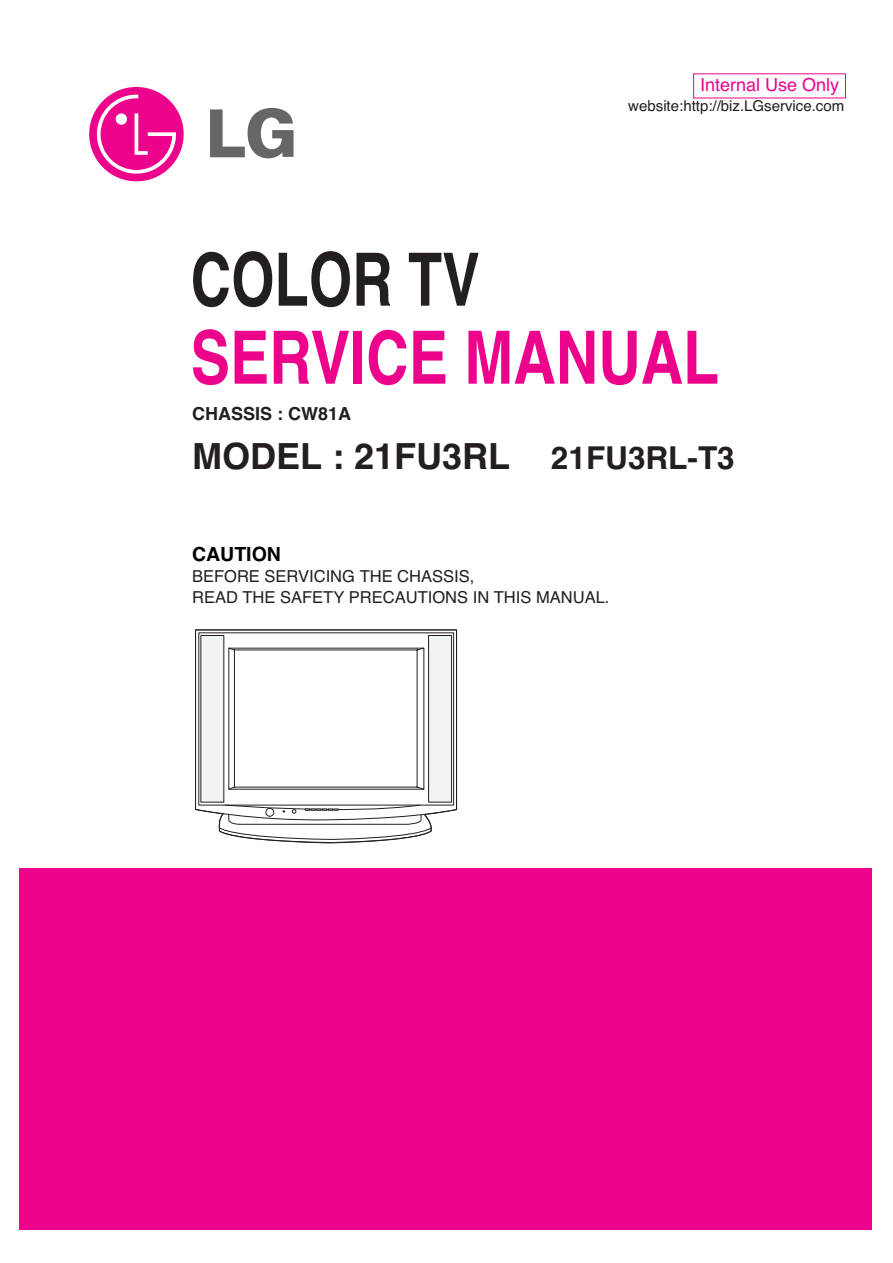
<style>
.page{position:relative;width:893px;height:1263px;background:#fff}
.page>*{position:absolute;margin:0;border:0;box-sizing:border-box;transform-origin:0 0}
.t1{font:700 73.5px "Helvetica";color:#ed028c;scale:.8 1}
.t2{font:700 73.5px "Helvetica";color:#231f20;scale:.76 1}
.t3{font:700 36px "Helvetica";color:#231f20}
.t4{font:700 19.5px "Helvetica";color:#000}
.t5{font:18px "Helvetica";color:#ed028c}
.t6{font:700 18px "Helvetica";color:#231f20}
.t7{font:16.5px/21.1px "Helvetica";color:#231f20}
.t8{font:15px "Helvetica";color:#231f20}
.s1{font-size:31.5px}
</style>
<div class="page">
<div style="left:20px;top:869px;width:852px;height:361px;background:#ed028c"></div>
<svg style="left:210px;top:108px;width:83px;height:50px"></svg>
<div style="left:89px;top:87px;width:95px;height:94px;background:#ed028c;border-radius:50%"></div>
<svg style="left:97px;top:95px;width:79px;height:79px"></svg>
<svg style="left:195px;top:629px;width:262px;height:215px"></svg>
<p class="t5" style="left:700px;top:78px;width:141px">Internal Use Only</p>
<p class="t8" style="left:628px;top:101px;width:217px">website:http://biz.LGservice.com</p>
<h1 class="t2" style="left:191px;top:253px;width:381px">COLOR TV</h1>
<h1 class="t1" style="left:191px;top:331px;width:662px">SERVICE MANUAL</h1>
<p class="t6" style="left:192px;top:407px;width:160px">CHASSIS : CW81A</p>
<h2 class="t3" style="left:192px;top:443px;width:544px">MODEL : 21FU3RL <span class="s1">21FU3RL-T3</span></h2>
<p class="t4" style="left:192px;top:547px;width:90px">CAUTION</p>
<p class="t7" style="left:192px;top:567px;width:419px">BEFORE SERVICING THE CHASSIS,<br>READ THE SAFETY PRECAUTIONS IN THIS MANUAL.</p>
</div>
